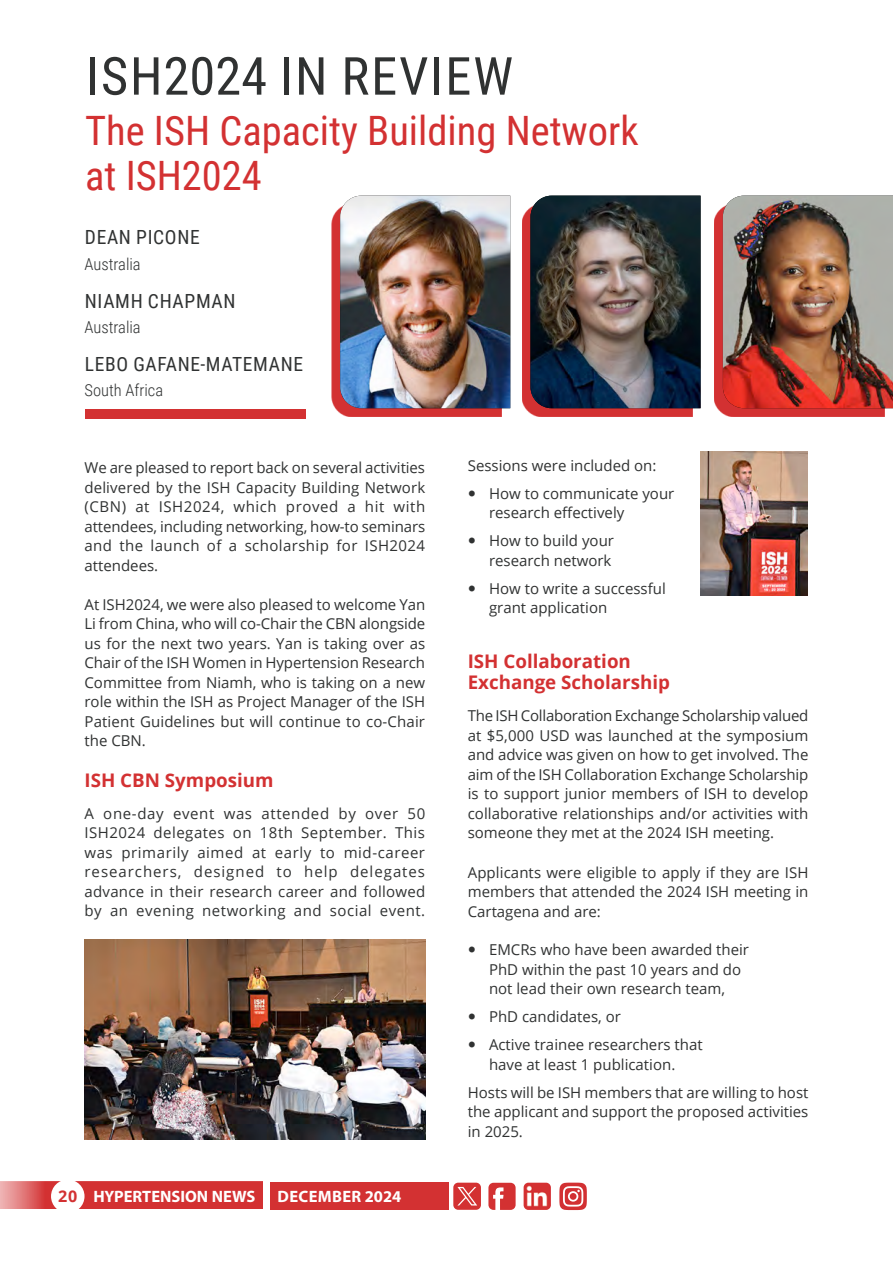
<style>
.page{position:relative;width:893px;height:1263px;background:#fff}
.page>*{position:absolute;margin:0;border:0;box-sizing:border-box;transform-origin:0 0}
.Main_heading_1{font:52.5px "Roboto Condensed";letter-spacing:.035em;color:#303232}
.Sub_Heading_1{font:40.5px/45px "Roboto Condensed";color:#d33132}
.Author_-_Name{font:19.5px "Roboto Condensed";letter-spacing:.035em;color:#303232}
.Body_Heading_3_1COL{font:700 18.75px/21px "Open Sans";color:#d33132}
.Author_-_NO_LINE{font:300 16.5px "Roboto Condensed";color:#303232}
.t1{font:700 16.5px "Myriad Pro";color:#fff}
.t2{font:700 16.5px "Myriad Pro";letter-spacing:.02em;color:#fff}
.Body_text_justified{font:15px/19.5px "Open Sans";color:#303232;text-align:justify}
.s1{font-family:"Open Sans";font-size:16.2px;color:#d33132}
</style>
<div class="page">
<svg style="left:488px;top:1183px;width:28px;height:27px"></svg>
<div style="left:270px;top:1183px;width:179px;height:27px;background:#d33132"></div>
<svg style="left:0;top:1182px;width:263px;height:27px;background:#d53e3f"></svg>
<div style="left:51px;top:1179px;width:34px;height:34px;background:#fff;border-radius:50%"></div>
<img style="left:524px;top:1183px;width:27px;height:27px">
<div style="left:453px;top:1183px;width:28px;height:27px;background:#d33132;border-radius:5px"></div>
<svg style="left:457px;top:1187px;width:20px;height:18px"></svg>
<svg style="left:559px;top:1182px;width:28px;height:28px"></svg>
<div style="left:85px;top:409px;width:220px;height:10px;background:#d33132"></div>
<div style="left:714px;top:204px;width:171px;height:213px;background:#d33132"></div>
<img style="left:723px;top:196px;width:170px;height:212px">
<div style="left:522px;top:204px;width:170px;height:213px;background:#d33132"></div>
<img style="left:530px;top:196px;width:171px;height:212px">
<div style="left:332px;top:204px;width:170px;height:213px;background:#d33132"></div>
<img style="left:340px;top:196px;width:170px;height:212px">
<img style="left:85px;top:939px;width:340px;height:201px">
<img style="left:701px;top:452px;width:107px;height:143px">
<p class="Main_heading_1" style="left:86px;top:39px;width:429px">ISH2024 IN REVIEW</p>
<p class="Sub_Heading_1" style="left:85px;top:107px;width:555px">The ISH Capacity Building Network at ISH2024</p>
<p class="Author_-_Name" style="left:85px;top:224px;width:116px">DEAN PICONE</p>
<p class="Author_-_NO_LINE" style="left:85px;top:252px;width:58px">Australia</p>
<p class="Author_-_Name" style="left:85px;top:287px;width:152px">NIAMH CHAPMAN</p>
<p class="Author_-_NO_LINE" style="left:85px;top:315px;width:58px">Australia</p>
<p class="Author_-_Name" style="left:85px;top:350px;width:220px">LEBO GAFANE-MATEMANE</p>
<p class="Author_-_NO_LINE" style="left:85px;top:379px;width:80px">South Africa</p>
<p class="Body_text_justified" style="left:85px;top:458px;width:342px">We are pleased to report back on several activities delivered by the ISH Capacity Building Network (CBN) at ISH2024, which proved a hit with attendees, including networking, how-to seminars and the launch of a scholarship for ISH2024 attendees.</p>
<p class="Body_text_justified" style="left:85px;top:594px;width:342px">At ISH2024, we were also pleased to welcome Yan Li from China, who will co-Chair the CBN alongside us for the next two years. Yan is taking over as Chair of the ISH Women in Hypertension Research Committee from Niamh, who is taking on a new role within the ISH as Project Manager of the ISH Patient Guidelines but will continue to co-Chair the CBN.</p>
<p class="Body_Heading_3_1COL" style="left:85px;top:769px;width:191px">ISH CBN Symposium</p>
<p class="Body_text_justified" style="left:85px;top:803px;width:342px">A one-day event was attended by over 50<br>ISH2024 delegates on 18th September. This was primarily aimed at early to mid-career researchers, designed to help delegates advance in their research career and followed by an evening networking and social event.</p>
<p class="t1" style="left:58px;top:1186px;width:199px"><span class="s1">20</span> HYPERTENSION NEWS</p>
<p class="t2" style="left:278px;top:1186px;width:125px">DECEMBER 2024</p>
<p class="Body_text_justified" style="left:468px;top:455px;width:190px">Sessions were included on:</p>
<p class="Body_text_justified" style="left:489px;top:483px;width:187px">How to communicate your research effectively</p>
<p class="Body_text_justified" style="left:489px;top:531px;width:126px">How to build your research network</p>
<p class="Body_text_justified" style="left:489px;top:578px;width:178px">How to write a successful grant application</p>
<p class="Body_Heading_3_1COL" style="left:468px;top:650px;width:204px">ISH Collaboration<br>Exchange Scholarship</p>
<p class="Body_text_justified" style="left:468px;top:706px;width:342px">The ISH Collaboration Exchange Scholarship valued at $5,000 USD was launched at the symposium and advice was given on how to get involved. The aim of the ISH Collaboration Exchange Scholarship is to support junior members of ISH to develop collaborative relationships and/or activities with someone they met at the 2024 ISH meeting.</p>
<p class="Body_text_justified" style="left:468px;top:862px;width:342px">Applicants were eligible to apply if they are ISH members that attended the 2024 ISH meeting in Cartagena and are:</p>
<p class="Body_text_justified" style="left:489px;top:939px;width:262px;text-align:left">EMCRs who have been awarded their<br>PhD within the past 10 years and do not lead their own research team,</p>
<p class="Body_text_justified" style="left:489px;top:1006px;width:133px">PhD candidates, or</p>
<p class="Body_text_justified" style="left:489px;top:1034px;width:215px">Active trainee researchers that have at least 1 publication.</p>
<p class="Body_text_justified" style="left:468px;top:1082px;width:342px">Hosts will be ISH members that are willing to host the applicant and support the proposed activities in 2025.</p>
</div>
